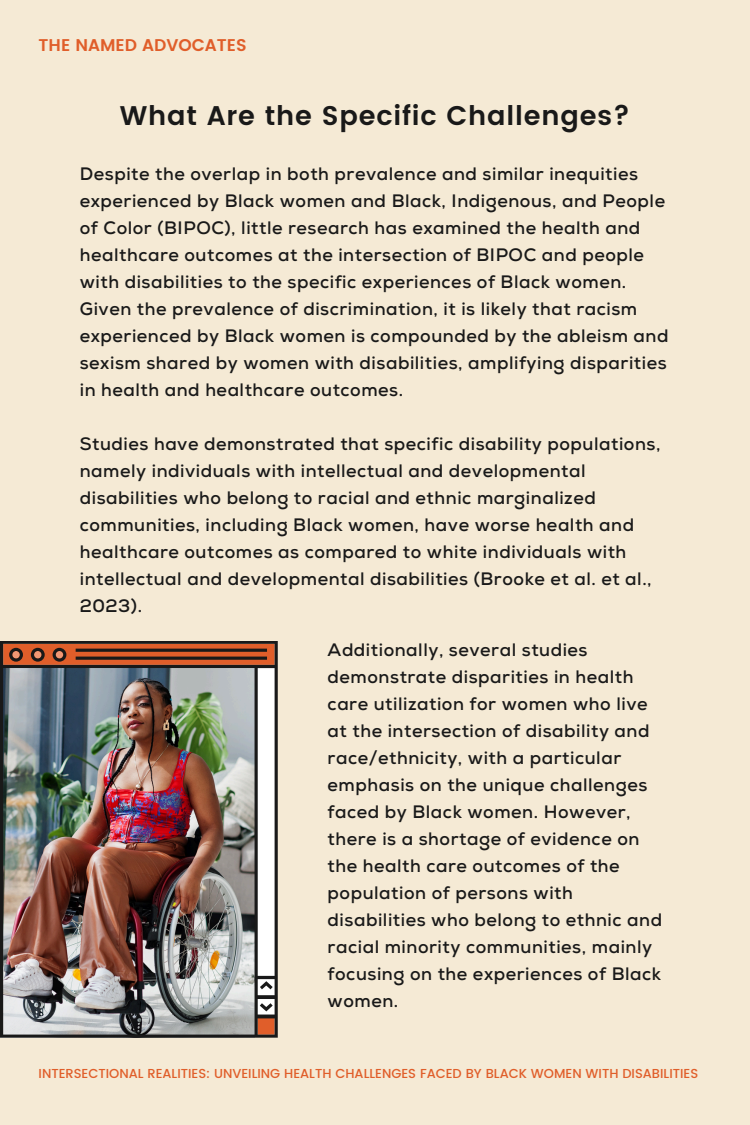
<style>
.page{position:relative;width:750px;height:1125px;background:#f5ead5}
.page>*{position:absolute;margin:0;border:0;box-sizing:border-box;transform-origin:0 0}
.t1{font:600 27px "Poppins";letter-spacing:.03em;color:#191919}
.t2{font:700 18px/27px "Nexa";letter-spacing:.03em;color:#191919}
.t3{font:600 17px "Poppins";color:#e05e2a}
.t4{font:500 13px "Poppins";color:#e05e2a}
</style>
<div class="page">
<img style="left:0;top:641px;width:278px;height:396px">
<p class="t3" style="left:39px;top:36px;width:210px">THE NAMED ADVOCATES</p>
<h3 class="t1" style="left:120px;top:100px;width:512px">What Are the Specific Challenges?</h3>
<h3 class="t2" style="left:80px;top:161px;width:590px">Despite the overlap in both prevalence and similar inequities experienced by Black women and Black, Indigenous, and People of Color (BIPOC), little research has examined the health and healthcare outcomes at the intersection of BIPOC and people with disabilities to the specific experiences of Black women.<br>Given the prevalence of discrimination, it is likely that racism experienced by Black women is compounded by the ableism and sexism shared by women with disabilities, amplifying disparities in health and healthcare outcomes.</h3>
<p class="t2" style="left:80px;top:431px;width:582px">Studies have demonstrated that specific disability populations, namely individuals with intellectual and developmental disabilities who belong to racial and ethnic marginalized communities, including Black women, have worse health and healthcare outcomes as compared to white individuals with intellectual and developmental disabilities (Brooke et al. et al., 2023).</p>
<p class="t2" style="left:328px;top:637px;width:336px">Additionally, several studies demonstrate disparities in health care utilization for women who live at the intersection of disability and race/ethnicity, with a particular emphasis on the unique challenges faced by Black women. However, there is a shortage of evidence on the health care outcomes of the population of persons with disabilities who belong to ethnic and racial minority communities, mainly focusing on the experiences of Black women.</p>
<h1 class="t4" style="left:39px;top:1066px;width:661px">INTERSECTIONAL REALITIES: UNVEILING HEALTH CHALLENGES FACED BY BLACK WOMEN WITH DISABILITIES</h1>
</div>
